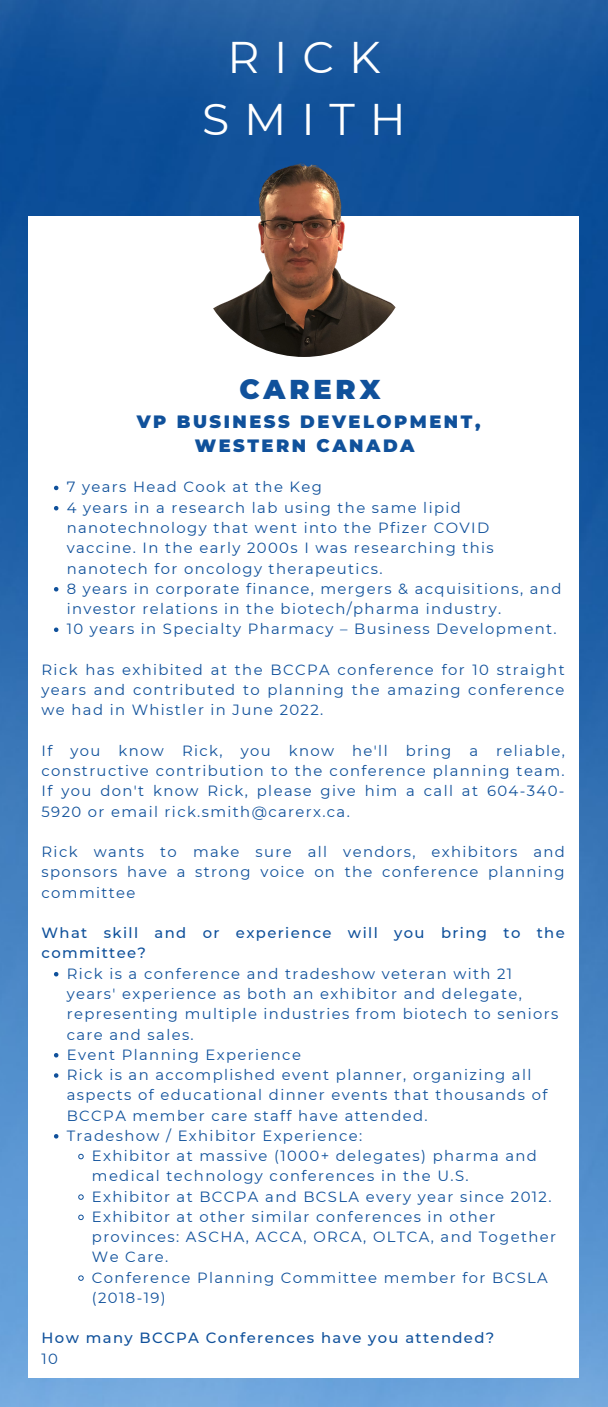
<style>
.page{position:relative;width:608px;height:1407px;background:#fff}
.page>*{position:absolute;margin:0;border:0;box-sizing:border-box;transform-origin:0 0}
.t1{font:44.25px/61.9px "Montserrat";letter-spacing:.335em;color:#fff;text-align:center}
.t2{font:900 27.15px "Montserrat";letter-spacing:.14em;color:#10519b}
.t3{font:900 17.77px/24.6px "Montserrat";letter-spacing:.14em;color:#10519b;text-align:center}
.t4{font:14.77px/20.2px "Montserrat";letter-spacing:.095em;color:#10519b}
.t5{font:500 14.77px/20.2px "Montserrat";letter-spacing:.095em;color:#10519b}
</style>
<div class="page">
<img style="left:0;top:0;width:608px;height:1406px">
<div style="left:29px;top:217px;width:549px;height:1160px;background:#fff"></div>
<img style="left:194px;top:138px;width:219px;height:219px;border-radius:50%">
<svg style="left:54px;top:485px;width:4px;height:5px"></svg>
<svg style="left:54px;top:506px;width:4px;height:4px"></svg>
<svg style="left:54px;top:587px;width:4px;height:4px"></svg>
<svg style="left:54px;top:627px;width:4px;height:5px"></svg>
<svg style="left:54px;top:972px;width:4px;height:4px"></svg>
<svg style="left:54px;top:1053px;width:4px;height:4px"></svg>
<svg style="left:54px;top:1073px;width:4px;height:4px"></svg>
<svg style="left:54px;top:1134px;width:4px;height:4px"></svg>
<svg style="left:78px;top:1153px;width:6px;height:6px"></svg>
<svg style="left:78px;top:1194px;width:6px;height:5px"></svg>
<svg style="left:78px;top:1214px;width:6px;height:6px"></svg>
<svg style="left:78px;top:1275px;width:6px;height:5px"></svg>
<h1 class="t1" style="left:202px;top:26px;width:205px">RICK<br>SMITH</h1>
<h2 class="t2" style="left:239px;top:372px;width:142px">CARERX</h2>
<p class="t3" style="left:137px;top:409px;width:345px">VP BUSINESS DEVELOPMENT,<br>WESTERN CANADA</p>
<p class="t4" style="left:67px;top:477px;width:496px">7 years Head Cook at the Keg<br>4 years in a research lab using the same lipid nanotechnology that went into the Pfizer COVID vaccine. In the early 2000s I was researching this nanotech for oncology therapeutics.<br>8 years in corporate finance, mergers &amp; acquisitions, and investor relations in the biotech/pharma industry.<br>10 years in Specialty Pharmacy – Business Development.</p>
<p class="t4" style="left:42px;top:659px;width:524px;text-align:justify">Rick has exhibited at the BCCPA conference for 10 straight years and contributed to planning the amazing conference we had in Whistler in June 2022.</p>
<p class="t4" style="left:42px;top:740px;width:524px;text-align:justify">If you know Rick, you know he'll bring a reliable, constructive contribution to the conference planning team.<br>If you don't know Rick, please give him a call at 604-340- 5920 or email rick.smith@carerx.ca.</p>
<p class="t4" style="left:42px;top:841px;width:524px;text-align:justify">Rick wants to make sure all vendors, exhibitors and sponsors have a strong voice on the conference planning committee</p>
<p class="t5" style="left:42px;top:922px;width:524px">What skill and or experience will you bring to the committee?</p>
<p class="t4" style="left:67px;top:963px;width:493px">Rick is a conference and tradeshow veteran with 21 years' experience as both an exhibitor and delegate, representing multiple industries from biotech to seniors care and sales.<br>Event Planning Experience<br>Rick is an accomplished event planner, organizing all aspects of educational dinner events that thousands of BCCPA member care staff have attended.<br>Tradeshow / Exhibitor Experience:</p>
<p class="t4" style="left:92px;top:1145px;width:465px">Exhibitor at massive (1000+ delegates) pharma and medical technology conferences in the U.S.<br>Exhibitor at BCCPA and BCSLA every year since 2012.<br>Exhibitor at other similar conferences in other provinces: ASCHA, ACCA, ORCA, OLTCA, and Together We Care.<br>Conference Planning Committee member for BCSLA (2018-19)</p>
<p class="t5" style="left:42px;top:1327px;width:454px">How many BCCPA Conferences have you attended?</p>
<p class="t4" style="left:42px;top:1348px;width:18px">10</p>
</div>
